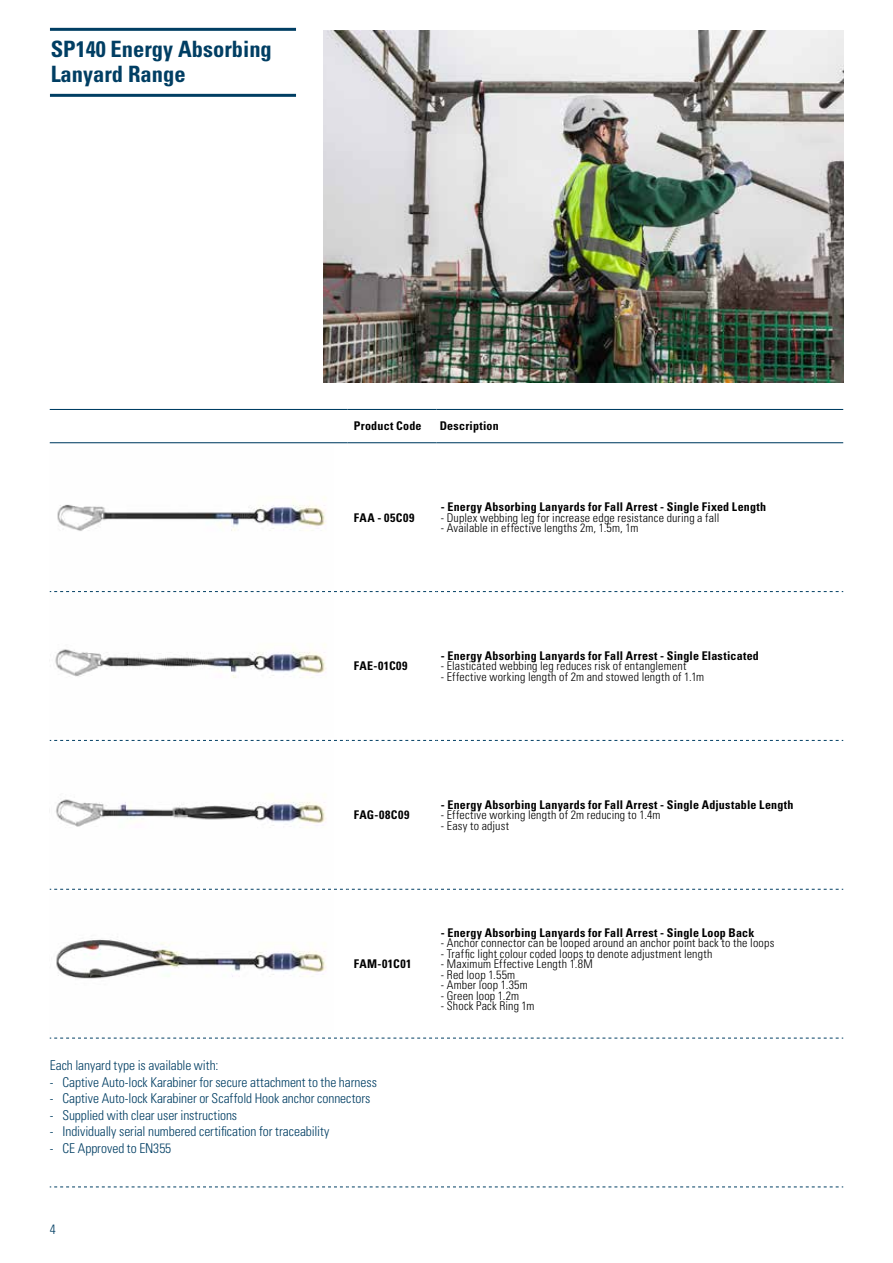
<style>
.page{position:relative;width:893px;height:1263px;background:#fff}
.page>*{position:absolute;margin:0;border:0;box-sizing:border-box;transform-origin:0 0}
.t1{font:700 condensed 22.5px/25.5px "Univers";color:#003e63}
.t2{font:300 condensed 13.5px "Univers";letter-spacing:-.005em;color:#003e63}
.t3{font:300 condensed 12px "Univers";letter-spacing:.015em;color:#000}
.t4{font:700 condensed 12px "Univers";letter-spacing:.02em;color:#000}
.t5{font:700 condensed 12px "Univers";letter-spacing:.04em;color:#000}
.t6{font:700 condensed 12px "Univers";letter-spacing:.045em;color:#000}
</style>
<div class="page">
<svg style="left:50px;top:591px;width:793px;height:1px"></svg>
<svg style="left:50px;top:740px;width:793px;height:1px"></svg>
<svg style="left:50px;top:889px;width:793px;height:1px"></svg>
<svg style="left:50px;top:1038px;width:793px;height:1px"></svg>
<svg style="left:50px;top:1186px;width:793px;height:1px"></svg>
<hr style="left:50px;top:409px;width:297px;height:1px;background:#003e63">
<hr style="left:347px;top:409px;width:89px;height:1px;background:#003e63">
<hr style="left:436px;top:409px;width:407px;height:1px;background:#003e63">
<hr style="left:50px;top:442px;width:297px;height:1px;background:#003e63">
<hr style="left:347px;top:442px;width:89px;height:1px;background:#003e63">
<hr style="left:436px;top:442px;width:407px;height:1px;background:#003e63">
<hr style="left:50px;top:94px;width:246px;height:3px;background:#003e63">
<hr style="left:50px;top:28px;width:246px;height:3px;background:#003e63">
<img style="left:323px;top:31px;width:520px;height:351px">
<img style="left:56px;top:794px;width:270px;height:34px">
<img style="left:56px;top:939px;width:270px;height:40px">
<img style="left:57px;top:497px;width:269px;height:34px">
<img style="left:55px;top:644px;width:271px;height:34px">
<h1 class="t1" style="left:51px;top:36px;width:223px">SP140 Energy Absorbing<br>Lanyard Range</h1>
<p class="t4" style="left:354px;top:419px;width:69px">Product Code</p>
<p class="t4" style="left:440px;top:419px;width:60px">Description</p>
<p class="t6" style="left:354px;top:510px;width:62px">FAA - 05C09</p>
<p class="t4" style="left:441px;top:499px;width:327px">- Energy Absorbing Lanyards for Fall Arrest - Single Fixed Length</p>
<p class="t3" style="left:441px;top:510px;width:280px">- Duplex webbing leg for increase edge resistance during a fall</p>
<p class="t3" style="left:441px;top:521px;width:199px">- Available in effective lengths 2m, 1.5m, 1m</p>
<p class="t5" style="left:354px;top:659px;width:55px">FAE-01C09</p>
<p class="t4" style="left:441px;top:648px;width:320px">- Energy Absorbing Lanyards for Fall Arrest - Single Elasticated</p>
<p class="t3" style="left:441px;top:659px;width:247px">- Elasticated webbing leg reduces risk of entanglement</p>
<p class="t3" style="left:441px;top:669px;width:265px">- Effective working length of 2m and stowed length of 1.1m</p>
<p class="t5" style="left:354px;top:807px;width:57px">FAG-08C09</p>
<p class="t4" style="left:441px;top:797px;width:354px">- Energy Absorbing Lanyards for Fall Arrest - Single Adjustable Length</p>
<p class="t3" style="left:441px;top:808px;width:221px">- Effective working length of 2m reducing to 1.4m</p>
<p class="t3" style="left:441px;top:818px;width:70px">- Easy to adjust</p>
<p class="t5" style="left:354px;top:956px;width:59px">FAM-01C01</p>
<p class="t4" style="left:441px;top:925px;width:315px">- Energy Absorbing Lanyards for Fall Arrest - Single Loop Back</p>
<p class="t3" style="left:441px;top:935px;width:335px">- Anchor connector can be looped around an anchor point back to the loops</p>
<p class="t3" style="left:441px;top:946px;width:273px">- Traffic light colour coded loops to denote adjustment length</p>
<p class="t3" style="left:441px;top:956px;width:153px">- Maximum Effective Length 1.8M</p>
<p class="t3" style="left:441px;top:967px;width:76px">- Red loop 1.55m</p>
<p class="t3" style="left:441px;top:977px;width:89px">- Amber loop 1.35m</p>
<p class="t3" style="left:441px;top:988px;width:80px">- Green loop 1.2m</p>
<p class="t3" style="left:441px;top:998px;width:95px">- Shock Pack Ring 1m</p>
<p class="t2" style="left:50px;top:1057px;width:170px">Each lanyard type is available with:</p>
<p class="t2" style="left:50px;top:1074px;width:329px">- Captive Auto-lock Karabiner for secure attachment to the harness</p>
<p class="t2" style="left:50px;top:1090px;width:322px">- Captive Auto-lock Karabiner or Scaffold Hook anchor connectors</p>
<p class="t2" style="left:50px;top:1107px;width:189px">- Supplied with clear user instructions</p>
<p class="t2" style="left:50px;top:1123px;width:281px">- Individually serial numbered certification for traceability</p>
<p class="t2" style="left:50px;top:1140px;width:123px">- CE Approved to EN355</p>
<p class="t2" style="left:50px;top:1221px;width:7px">4</p>
</div>
